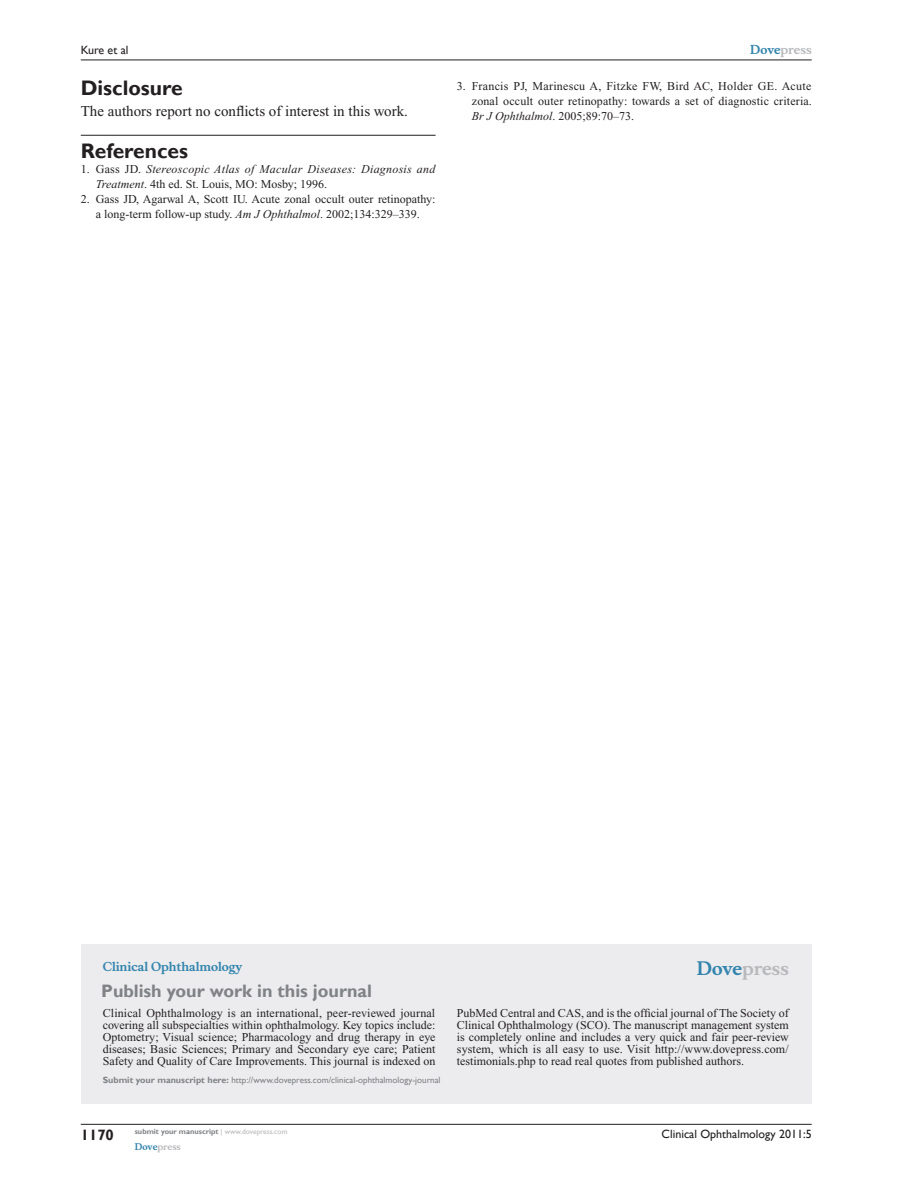
<style>
.page{position:relative;width:918px;height:1188px;background:#fff}
.page>*{position:absolute;margin:0;border:0;box-sizing:border-box;transform-origin:0 0}
.t1{font:700 21px "Gill Sans";color:#231f20}
.t2{font:700 18px "Gill Sans";color:#808285}
.t3{font:700 18px "Musee";color:#b8b9bc}
.t4{font:15px "Times New Roman";color:#231f20}
.t5{font:700 15px "Gill Sans";color:#231f20}
.t6{font:12px/12px "Times New Roman";color:#231f20;text-align:justify}
.t7{font:italic 12px/15px "Times New Roman";letter-spacing:.02em;color:#231f20}
.t8{font:12px "Gill Sans";color:#231f20}
.t9{font:700 12px "Musee";color:#3485ae}
.t10{font:700 12px "Musee";color:#b8b9bc}
.t11{font:9px "Gill Sans";color:#808285}
.t12{font:700 9px "Musee";color:#b8b9bc}
.t13{font:700 7.5px "Gill Sans";color:#808285}
.s1{font-style:normal}
.s2{font-style:italic}
.s3{color:#3485ae}
.s4{font-weight:700}
.s5{font-weight:400;color:#b8b9bc}
</style>
<div class="page">
<div style="left:81px;top:944px;width:731px;height:159px;background:#ececee"></div>
<hr style="left:81px;top:1124px;width:731px;height:1px;background:#231f20">
<hr style="left:81px;top:60px;width:731px;height:1px;background:#231f20">
<hr style="left:81px;top:135px;width:355px;height:1px;background:#231f20">
<p class="t8" style="left:81px;top:43px;width:49px">Kure et al</p>
<h1 class="t1" style="left:81px;top:76px;width:103px">Disclosure</h1>
<p class="t4" style="left:81px;top:103px;width:329px">The authors report no conflicts of interest in this work.</p>
<h1 class="t1" style="left:81px;top:139px;width:109px">References</h1>
<p class="t7" style="left:96px;top:162px;width:341px;text-indent:-15px"><span class="s1">1. Gass JD.</span> Stereoscopic Atlas of Macular Diseases: Diagnosis and<br>Treatment<span class="s1">. 4th ed. St. Louis, MO: Mosby; 1996.</span></p>
<p class="t6" style="left:81px;top:192px;width:356px;line-height:15px;text-align:center">2. Gass JD, Agarwal A, Scott IU. Acute zonal occult outer retinopathy: a long-term follow-up study. <span class="s2">Am J Ophthalmol</span>. 2002;134:329–339.</p>
<p class="t10" style="left:750px;top:43px;width:63px"><span class="s3">Dove</span>press</p>
<p class="t6" style="left:472px;top:79px;width:342px;line-height:15px;text-indent:-15px">3. Francis PJ, Marinescu A, Fitzke FW, Bird AC, Holder GE. Acute zonal occult outer retinopathy: towards a set of diagnostic criteria.<br><span class="s2">Br J Ophthalmol</span>. 2005;89:70–73.</p>
<p class="t9" style="left:103px;top:959px;width:141px">Clinical Ophthalmology</p>
<h2 class="t2" style="left:101px;top:980px;width:272px">Publish your work in this journal</h2>
<h2 class="t3" style="left:697px;top:958px;width:94px"><span class="s3">Dove</span>press</h2>
<p class="t6" style="left:103px;top:1007px;width:334px">Clinical Ophthalmology is an international, peer-reviewed journal covering all subspecialties within ophthalmology. Key topics include:<br>Optometry; Visual science; Pharmacology and drug therapy in eye diseases; Basic Sciences; Primary and Secondary eye care; Patient Safety and Quality of Care Improvements. This journal is indexed on</p>
<p class="t6" style="left:457px;top:1007px;width:333px">PubMed Central and CAS, and is the official journal of The Society of Clinical Ophthalmology (SCO). The manuscript management system is completely online and includes a very quick and fair peer-review system, which is all easy to use. Visit http://www.dovepress.com/ testimonials.php to read real quotes from published authors.</p>
<p class="t11" style="left:103px;top:1075px;width:339px"><span class="s4">Submit your manuscript here:</span> http://www.dovepress.com/clinical-ophthalmology-journal</p>
<p class="t5" style="left:81px;top:1126px;width:35px">1170</p>
<p class="t13" style="left:135px;top:1127px;width:154px">submit your manuscript <span class="s5">| www.dovepress.com</span></p>
<p class="t12" style="left:135px;top:1141px;width:48px"><span class="s3">Dove</span>press</p>
<p class="t8" style="left:662px;top:1127px;width:152px">Clinical Ophthalmology 2011:5</p>
</div>
